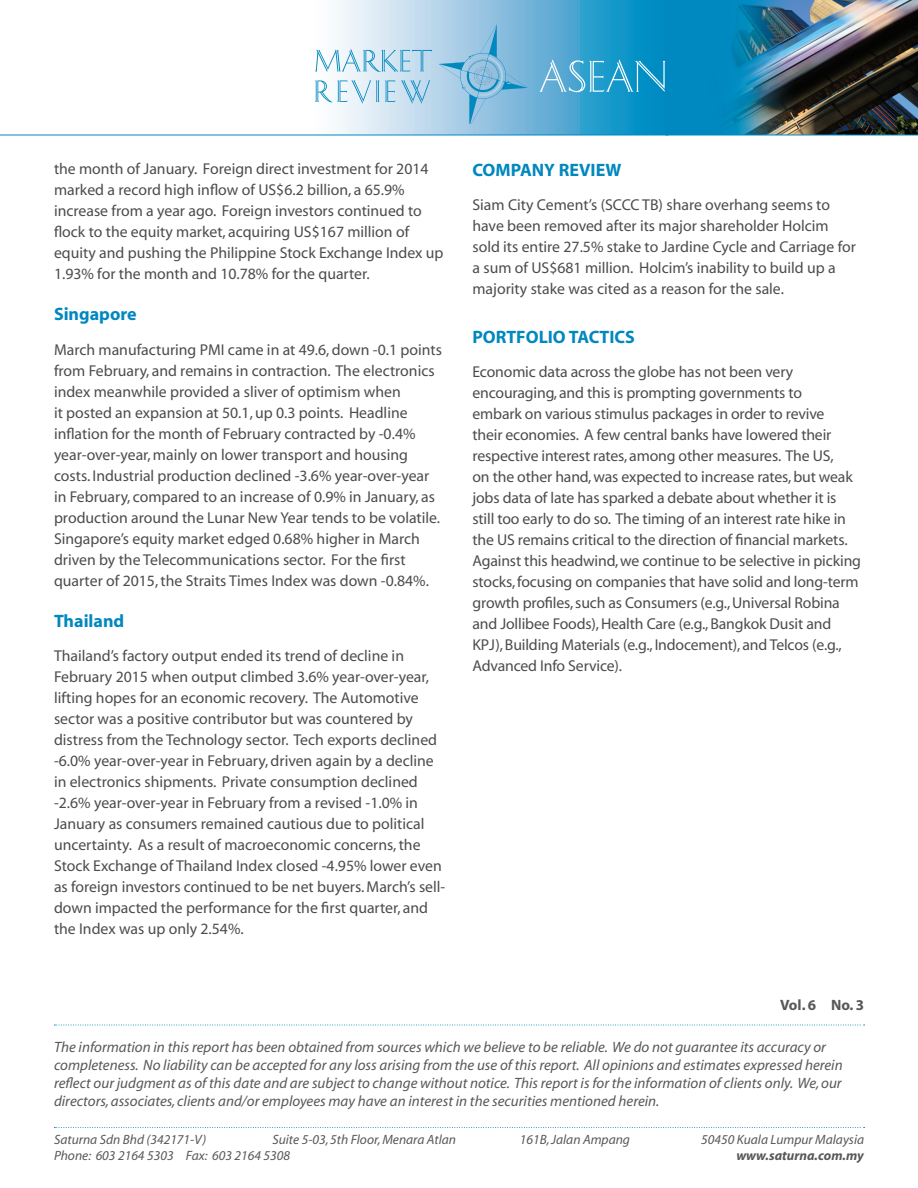
<style>
.page{position:relative;width:918px;height:1188px;background:#fff}
.page>*{position:absolute;margin:0;border:0;box-sizing:border-box;transform-origin:0 0}
.t1{font:700 18px "Myriad";color:#0088bf}
.t2{font:15.75px/21px "Myriad";color:#4b4c4d}
.t3{font:italic 15px/18px "Myriad";color:#57585a}
.t4{font:700 15px "Myriad";color:#57585a}
.t5{font:italic 13.5px "Myriad";color:#57585a}
.t6{font:italic 700 13.5px "Myriad";color:#57585a}
</style>
<div class="page">
<svg style="left:0;top:0;width:539px;height:135px"></svg>
<svg style="left:439px;top:25px;width:88px;height:98px;background:#8bbfde"></svg>
<svg style="left:315px;top:49px;width:117px;height:23px"></svg>
<svg style="left:315px;top:80px;width:115px;height:24px"></svg>
<img style="left:539px;top:0;width:379px;height:135px">
<svg style="left:54px;top:1025px;width:811px;height:1px"></svg>
<svg style="left:54px;top:1127px;width:811px;height:1px"></svg>
<p class="t2" style="left:54px;top:159px;width:391px">the month of January. Foreign direct investment for 2014 marked a record high inflow of US$6.2 billion, a 65.9% increase from a year ago. Foreign investors continued to flock to the equity market, acquiring US$167 million of equity and pushing the Philippine Stock Exchange Index up 1.93% for the month and 10.78% for the quarter.</p>
<p class="t1" style="left:54px;top:305px;width:84px">Singapore</p>
<p class="t2" style="left:54px;top:339px;width:389px">March manufacturing PMI came in at 49.6, down -0.1 points from February, and remains in contraction. The electronics index meanwhile provided a sliver of optimism when<br>it posted an expansion at 50.1, up 0.3 points. Headline inflation for the month of February contracted by -0.4% year-over-year, mainly on lower transport and housing costs. Industrial production declined -3.6% year-over-year in February, compared to an increase of 0.9% in January, as production around the Lunar New Year tends to be volatile.<br>Singapore’s equity market edged 0.68% higher in March driven by the Telecommunications sector. For the first quarter of 2015, the Straits Times Index was down -0.84%.</p>
<p class="t1" style="left:54px;top:611px;width:72px">Thailand</p>
<p class="t2" style="left:54px;top:646px;width:393px">Thailand’s factory output ended its trend of decline in February 2015 when output climbed 3.6% year-over-year, lifting hopes for an economic recovery. The Automotive sector was a positive contributor but was countered by distress from the Technology sector. Tech exports declined -6.0% year-over-year in February, driven again by a decline in electronics shipments. Private consumption declined -2.6% year-over-year in February from a revised -1.0% in January as consumers remained cautious due to political uncertainty. As a result of macroeconomic concerns, the Stock Exchange of Thailand Index closed -4.95% lower even as foreign investors continued to be net buyers. March’s sell&shy;down impacted the performance for the first quarter, and the Index was up only 2.54%.</p>
<p class="t1" style="left:472px;top:160px;width:150px">COMPANY REVIEW</p>
<p class="t2" style="left:472px;top:195px;width:385px">Siam City Cement’s (SCCC TB) share overhang seems to have been removed after its major shareholder Holcim sold its entire 27.5% stake to Jardine Cycle and Carriage for a sum of US$681 million. Holcim’s inability to build up a majority stake was cited as a reason for the sale.</p>
<p class="t1" style="left:472px;top:327px;width:164px">PORTFOLIO TACTICS</p>
<p class="t2" style="left:472px;top:362px;width:390px">Economic data across the globe has not been very encouraging, and this is prompting governments to<br>embark on various stimulus packages in order to revive<br>their economies. A few central banks have lowered their respective interest rates, among other measures. The US,<br>on the other hand, was expected to increase rates, but weak jobs data of late has sparked a debate about whether it is still too early to do so. The timing of an interest rate hike in the US remains critical to the direction of financial markets.<br>Against this headwind, we continue to be selective in picking stocks, focusing on companies that have solid and long-term growth profiles, such as Consumers (e.g., Universal Robina and Jollibee Foods), Health Care (e.g., Bangkok Dusit and KPJ), Building Materials (e.g., Indocement), and Telcos (e.g., Advanced Info Service).</p>
<p class="t4" style="left:780px;top:997px;width:85px">Vol. 6 No. 3</p>
<p class="t3" style="left:54px;top:1039px;width:790px">The information in this report has been obtained from sources which we believe to be reliable. We do not guarantee its accuracy or completeness. No liability can be accepted for any loss arising from the use of this report. All opinions and estimates expressed herein reflect our judgment as of this date and are subject to change without notice. This report is for the information of clients only. We, our directors, associates, clients and/or employees may have an interest in the securities mentioned herein.</p>
<p class="t5" style="left:54px;top:1133px;width:154px">Saturna Sdn Bhd (342171-V)</p>
<p class="t5" style="left:272px;top:1133px;width:185px">Suite 5-03, 5th Floor, Menara Atlan</p>
<p class="t5" style="left:520px;top:1133px;width:112px">161B, Jalan Ampang</p>
<p class="t5" style="left:701px;top:1133px;width:164px">50450 Kuala Lumpur Malaysia</p>
<p class="t5" style="left:54px;top:1149px;width:238px">Phone: 603 2164 5303 Fax: 603 2164 5308</p>
<p class="t6" style="left:736px;top:1149px;width:129px">www.saturna.com.my</p>
</div>
